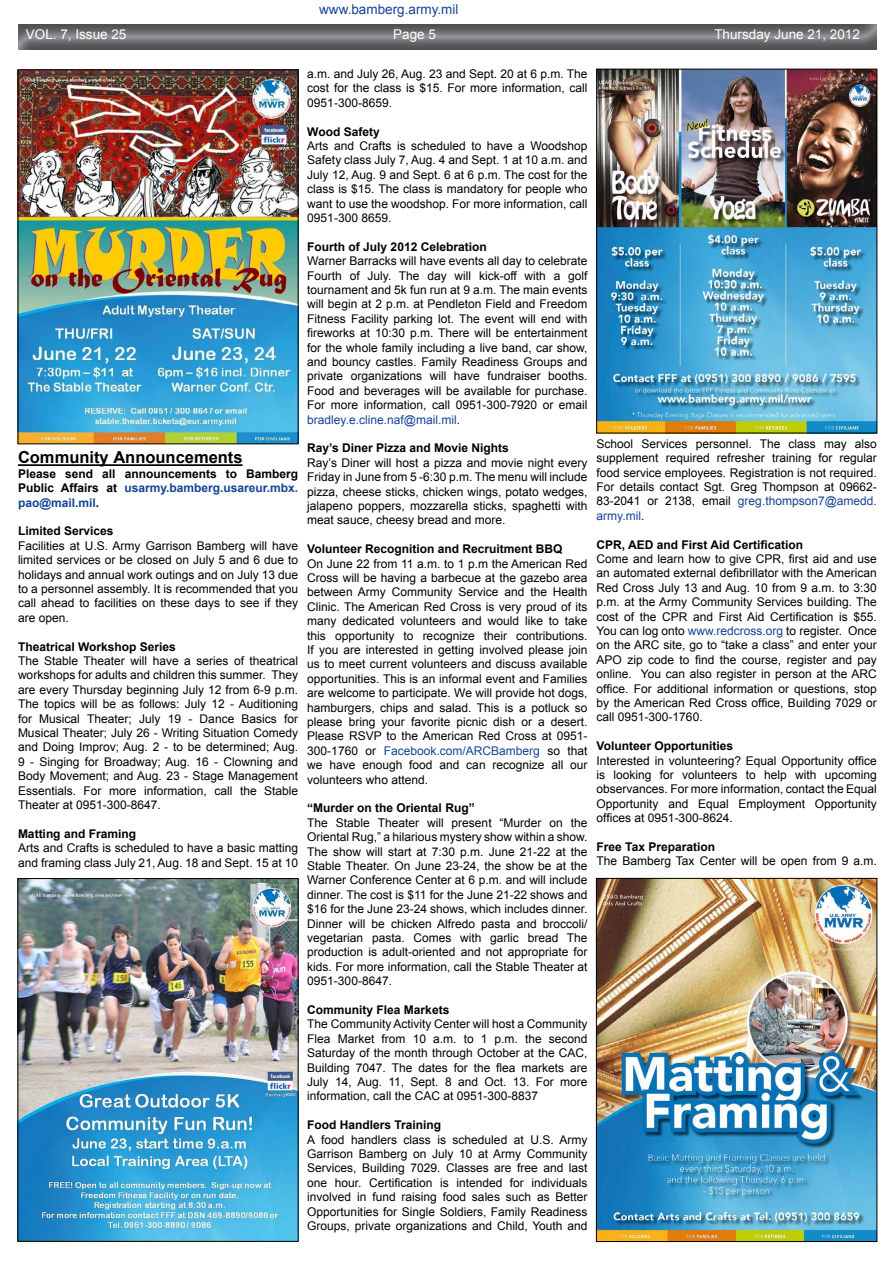
<style>
.page{position:relative;width:893px;height:1263px;background:#fff}
.page>*{position:absolute;margin:0;border:0;box-sizing:border-box;transform-origin:0 0}
.t1{font:700 16.5px "Arial";color:#000}
.t2{font:13.5px "Arial";color:#fff}
.t3{font:13.5px "Arial";color:#164397}
.t4{font:12px/14.4px "Arial";color:#000;text-align:justify}
.t5{font:700 12px/14.4px "Arial";color:#000;text-align:justify}
.s1{color:#164397}
</style>
<div class="page">
<div style="left:17px;top:24px;width:860px;height:28px;background:#000;opacity:.75"></div>
<hr style="left:18px;top:464px;width:225px;height:2px;background:#000">
<img style="left:20px;top:72px;width:276px;height:370px">
<img style="left:20px;top:880px;width:276px;height:359px">
<img style="left:598px;top:71px;width:277px;height:360px">
<div style="left:596px;top:69px;width:281px;height:364px;border:1px solid #000"></div>
<img style="left:598px;top:880px;width:277px;height:360px">
<div style="left:596px;top:878px;width:281px;height:364px;border:1px solid #000"></div>
<p class="t3" style="left:319px;top:1px;width:141px">www.bamberg.army.mil</p>
<p class="t2" style="left:393px;top:26px;width:44px">Page 5</p>
<p class="t2" style="left:26px;top:26px;width:102px">VOL. 7, Issue 25</p>
<p class="t2" style="left:714px;top:26px;width:147px">Thursday June 21, 2012</p>
<h1 class="t1" style="left:18px;top:447px;width:226px">Community Announcements</h1>
<p class="t5" style="left:18px;top:467px;width:282px">Please send all announcements to Bamberg Public Affairs at <span class="s1">usarmy.bamberg.usareur.mbx. pao@mail.mil</span>.</p>
<p class="t5" style="left:18px;top:524px;width:97px">Limited Services</p>
<p class="t4" style="left:18px;top:538px;width:282px">Facilities at U.S. Army Garrison Bamberg will have limited services or be closed on July 5 and 6 due to holidays and annual work outings and on July 13 due to a personnel assembly. It is recommended that you call ahead to facilities on these days to see if they are open.</p>
<p class="t5" style="left:18px;top:639px;width:159px">Theatrical Workshop Series</p>
<p class="t4" style="left:18px;top:654px;width:282px">The Stable Theater will have a series of theatrical workshops for adults and children this summer. They are every Thursday beginning July 12 from 6-9 p.m.<br>The topics will be as follows: July 12 - Auditioning for Musical Theater; July 19 - Dance Basics for Musical Theater; July 26 - Writing Situation Comedy and Doing Improv; Aug. 2 - to be determined; Aug.<br>9 - Singing for Broadway; Aug. 16 - Clowning and Body Movement; and Aug. 23 - Stage Management Essentials. For more information, call the Stable Theater at 0951-300-8647.</p>
<p class="t5" style="left:18px;top:827px;width:120px">Matting and Framing</p>
<p class="t4" style="left:18px;top:841px;width:282px">Arts and Crafts is scheduled to have a basic matting and framing class July 21, Aug. 18 and Sept. 15 at 10</p>
<p class="t4" style="left:307px;top:67px;width:282px">a.m. and July 26, Aug. 23 and Sept. 20 at 6 p.m. The cost for the class is $15. For more information, call 0951-300-8659.</p>
<p class="t5" style="left:307px;top:124px;width:74px">Wood Safety</p>
<p class="t4" style="left:307px;top:139px;width:282px">Arts and Crafts is scheduled to have a Woodshop Safety class July 7, Aug. 4 and Sept. 1 at 10 a.m. and July 12, Aug. 9 and Sept. 6 at 6 p.m. The cost for the class is $15. The class is mandatory for people who want to use the woodshop. For more information, call 0951-300 8659.</p>
<p class="t5" style="left:307px;top:240px;width:181px">Fourth of July 2012 Celebration</p>
<p class="t4" style="left:307px;top:254px;width:282px">Warner Barracks will have events all day to celebrate Fourth of July. The day will kick-off with a golf tournament and 5k fun run at 9 a.m. The main events will begin at 2 p.m. at Pendleton Field and Freedom Fitness Facility parking lot. The event will end with fireworks at 10:30 p.m. There will be entertainment for the whole family including a live band, car show, and bouncy castles. Family Readiness Groups and private organizations will have fundraiser booths.<br>Food and beverages will be available for purchase.<br>For more information, call 0951-300-7920 or email <span class="s1">bradley.e.cline.naf@mail.mil</span>.</p>
<p class="t5" style="left:307px;top:441px;width:203px">Ray’s Diner Pizza and Movie Nights</p>
<p class="t4" style="left:307px;top:455px;width:282px">Ray’s Diner will host a pizza and movie night every Friday in June from 5 -6:30 p.m. The menu will include pizza, cheese sticks, chicken wings, potato wedges, jalapeno poppers, mozzarella sticks, spaghetti with meat sauce, cheesy bread and more.</p>
<p class="t5" style="left:307px;top:542px;width:257px">Volunteer Recognition and Recruitment BBQ</p>
<p class="t4" style="left:307px;top:556px;width:282px">On June 22 from 11 a.m. to 1 p.m the American Red Cross will be having a barbecue at the gazebo area between Army Community Service and the Health Clinic. The American Red Cross is very proud of its many dedicated volunteers and would like to take this opportunity to recognize their contributions.<br>If you are interested in getting involved please join us to meet current volunteers and discuss available opportunities. This is an informal event and Families are welcome to participate. We will provide hot dogs, hamburgers, chips and salad. This is a potluck so please bring your favorite picnic dish or a desert.<br>Please RSVP to the American Red Cross at 0951- 300-1760 or <span class="s1">Facebook.com/ARCBamberg</span> so that we have enough food and can recognize all our volunteers who attend.</p>
<p class="t5" style="left:307px;top:801px;width:169px">“Murder on the Oriental Rug”</p>
<p class="t4" style="left:307px;top:815px;width:282px">The Stable Theater will present “Murder on the Oriental Rug,” a hilarious mystery show within a show.<br>The show will start at 7:30 p.m. June 21-22 at the Stable Theater. On June 23-24, the show be at the Warner Conference Center at 6 p.m. and will include dinner. The cost is $11 for the June 21-22 shows and $16 for the June 23-24 shows, which includes dinner.<br>Dinner will be chicken Alfredo pasta and broccoli/ vegetarian pasta. Comes with garlic bread The production is adult-oriented and not appropriate for kids. For more information, call the Stable Theater at 0951-300-8647.</p>
<p class="t5" style="left:307px;top:1003px;width:144px">Community Flea Markets</p>
<p class="t4" style="left:307px;top:1017px;width:282px">The Community Activity Center will host a Community Flea Market from 10 a.m. to 1 p.m. the second Saturday of the month through October at the CAC, Building 7047. The dates for the flea markets are July 14, Aug. 11, Sept. 8 and Oct. 13. For more information, call the CAC at 0951-300-8837</p>
<p class="t5" style="left:307px;top:1118px;width:136px">Food Handlers Training</p>
<p class="t4" style="left:307px;top:1132px;width:282px">A food handlers class is scheduled at U.S. Army Garrison Bamberg on July 10 at Army Community Services, Building 7029. Classes are free and last one hour. Certification is intended for individuals involved in fund raising food sales such as Better Opportunities for Single Soldiers, Family Readiness Groups, private organizations and Child, Youth and</p>
<p class="t4" style="left:597px;top:436px;width:282px">School Services personnel. The class may also supplement required refresher training for regular food service employees. Registration is not required.<br>For details contact Sgt. Greg Thompson at 09662- 83-2041 or 2138, email <span class="s1">greg.thompson7@amedd. army.mil</span>.</p>
<p class="t5" style="left:597px;top:537px;width:208px">CPR, AED and First Aid Certification</p>
<p class="t4" style="left:597px;top:552px;width:282px">Come and learn how to give CPR, first aid and use an automated external defibrillator with the American Red Cross July 13 and Aug. 10 from 9 a.m. to 3:30 p.m. at the Army Community Services building. The cost of the CPR and First Aid Certification is $55.<br>You can log onto <span class="s1">www.redcross.org</span> to register. Once on the ARC site, go to “take a class” and enter your APO zip code to find the course, register and pay online. You can also register in person at the ARC office. For additional information or questions, stop by the American Red Cross office, Building 7029 or call 0951-300-1760.</p>
<p class="t5" style="left:597px;top:739px;width:138px">Volunteer Opportunities</p>
<p class="t4" style="left:597px;top:753px;width:282px">Interested in volunteering? Equal Opportunity office is looking for volunteers to help with upcoming observances. For more information, contact the Equal Opportunity and Equal Employment Opportunity offices at 0951-300-8624.</p>
<p class="t5" style="left:597px;top:840px;width:120px">Free Tax Preparation</p>
<p class="t4" style="left:597px;top:854px;width:282px">The Bamberg Tax Center will be open from 9 a.m.</p>
</div>
